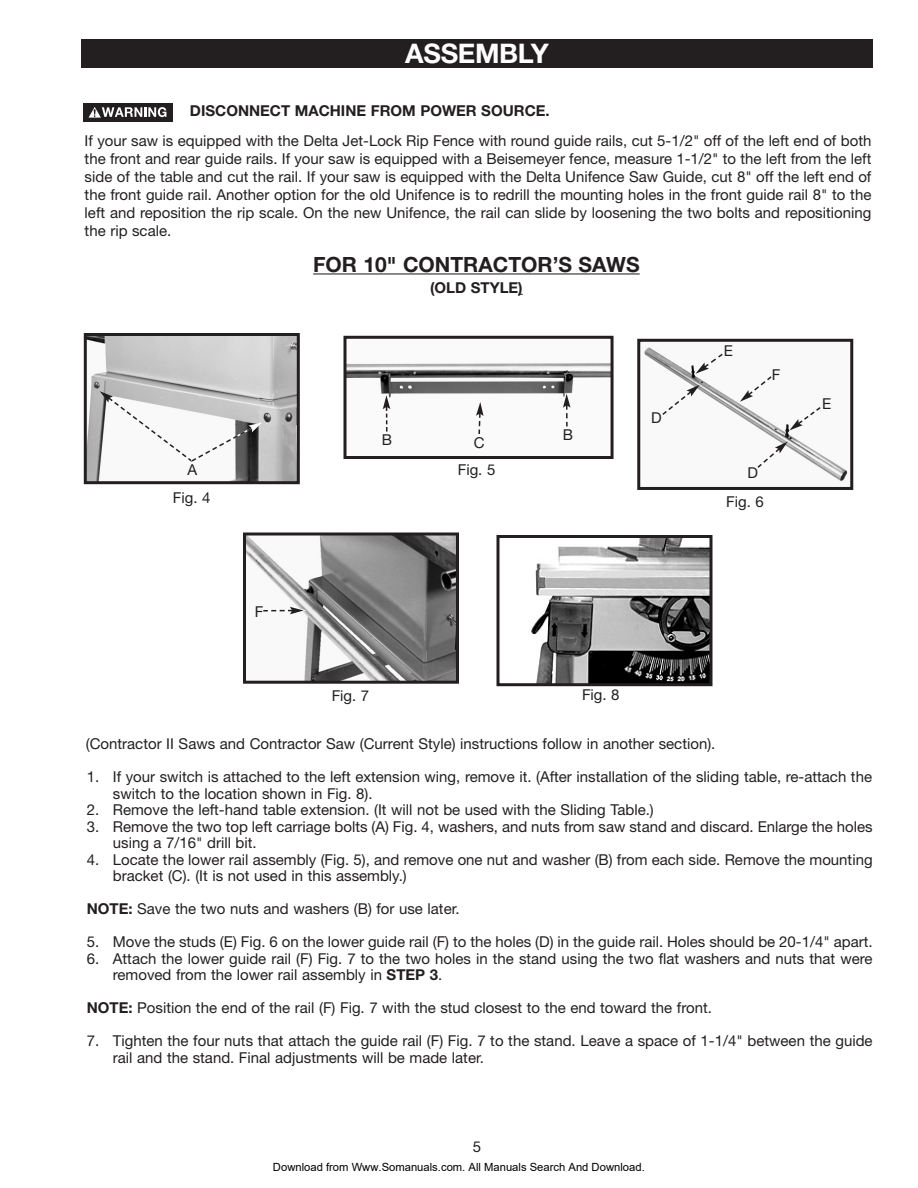
<style>
.page{position:relative;width:918px;height:1188px;background:#fff}
.page>*{position:absolute;margin:0;border:0;box-sizing:border-box;transform-origin:0 0}
.t1{font:700 27px "Helvetica Neue";letter-spacing:-.01em;color:#fff}
.t2{font:700 21px "Helvetica Neue";color:#231f20}
.t3{font:15px/18px "Helvetica Neue";color:#231f20}
.t4{font:700 15px "Helvetica Neue";color:#231f20}
.t5{font:11.25px "Arial";color:#000}
.s1{font-weight:700}
</style>
<div class="page">
<div style="left:81px;top:39px;width:792px;height:29px;background:#231f20"></div>
<div style="left:83px;top:103px;width:90px;height:18px;background:#231f20"></div>
<svg style="left:89px;top:107px;width:77px;height:11px"></svg>
<img style="left:88px;top:337px;width:208px;height:143px">
<div style="left:84px;top:333px;width:216px;height:151px;border:3px solid #231f20"></div>
<img style="left:348px;top:363px;width:262px;height:46px">
<div style="left:344px;top:336px;width:270px;height:123px;border:3px solid #231f20"></div>
<img style="left:644px;top:347px;width:204px;height:134px">
<div style="left:637px;top:339px;width:216px;height:151px;border:3px solid #231f20"></div>
<img style="left:247px;top:536px;width:208px;height:144px">
<div style="left:243px;top:532px;width:216px;height:152px;border:3px solid #231f20"></div>
<svg style="left:695px;top:352px;width:29px;height:22px"></svg>
<svg style="left:661px;top:385px;width:39px;height:31px"></svg>
<svg style="left:740px;top:375px;width:33px;height:27px"></svg>
<svg style="left:789px;top:406px;width:33px;height:24px"></svg>
<svg style="left:756px;top:441px;width:32px;height:28px"></svg>
<svg style="left:563px;top:394px;width:7px;height:33px"></svg>
<svg style="left:383px;top:395px;width:7px;height:37px"></svg>
<svg style="left:476px;top:402px;width:8px;height:32px"></svg>
<hr style="left:313px;top:273px;width:294px;height:1px;background:#231f20">
<hr style="left:606px;top:273px;width:34px;height:1px;background:#231f20">
<svg style="left:263px;top:607px;width:43px;height:7px"></svg>
<img style="left:531px;top:539px;width:177px;height:143px">
<div style="left:496px;top:535px;width:216px;height:151px;border:3px solid #231f20"></div>
<svg style="left:100px;top:391px;width:162px;height:72px"></svg>
<h1 class="t1" style="left:405px;top:43px;width:145px">ASSEMBLY</h1>
<p class="t4" style="left:190px;top:106px;width:361px">DISCONNECT MACHINE FROM POWER SOURCE.</p>
<p class="t3" style="left:85px;top:134px;width:788px;text-align:justify">If your saw is equipped with the Delta Jet-Lock Rip Fence with round guide rails, cut 5-1/2" off of the left end of both the front and rear guide rails. If your saw is equipped with a Beisemeyer fence, measure 1-1/2" to the left from the left side of the table and cut the rail. If your saw is equipped with the Delta Unifence Saw Guide, cut 8" off the left end of the front guide rail. Another option for the old Unifence is to redrill the mounting holes in the front guide rail 8" to the left and reposition the rip scale. On the new Unifence, the rail can slide by loosening the two bolts and repositioning the rip scale.</p>
<p class="t3" style="left:188px;top:462px;width:11px">A</p>
<p class="t3" style="left:173px;top:490px;width:39px">Fig. 4</p>
<p class="t3" style="left:255px;top:604px;width:10px">F</p>
<h2 class="t2" style="left:313px;top:257px;width:328px">FOR 10" CONTRACTOR’S SAWS</h2>
<p class="t4" style="left:430px;top:282px;width:94px">(OLD STYLE)</p>
<p class="t3" style="left:382px;top:432px;width:12px">B</p>
<p class="t3" style="left:563px;top:427px;width:12px">B</p>
<p class="t3" style="left:474px;top:435px;width:12px">C</p>
<p class="t3" style="left:458px;top:462px;width:39px">Fig. 5</p>
<p class="t3" style="left:651px;top:410px;width:12px">D</p>
<p class="t3" style="left:332px;top:688px;width:39px">Fig. 7</p>
<p class="t3" style="left:582px;top:688px;width:39px">Fig. 8</p>
<p class="t3" style="left:724px;top:343px;width:11px">E</p>
<p class="t3" style="left:772px;top:367px;width:10px">F</p>
<p class="t3" style="left:748px;top:465px;width:12px">D</p>
<p class="t3" style="left:726px;top:494px;width:39px">Fig. 6</p>
<p class="t3" style="left:822px;top:396px;width:11px">E</p>
<p class="t3" style="left:86px;top:736px;width:631px">(Contractor II Saws and Contractor Saw (Current Style) instructions follow in another section).</p>
<p class="t3" style="left:113px;top:770px;width:761px;line-height:16.5px;text-indent:-26px">1. If your switch is attached to the left extension wing, remove it. (After installation of the sliding table, re-attach the switch to the location shown in Fig. 8).</p>
<p class="t3" style="left:87px;top:802px;width:568px">2. Remove the left-hand table extension. (It will not be used with the Sliding Table.)</p>
<p class="t3" style="left:113px;top:819px;width:761px;line-height:16.5px;text-indent:-26px">3. Remove the two top left carriage bolts (A) Fig. 4, washers, and nuts from saw stand and discard. Enlarge the holes using a 7/16" drill bit.</p>
<p class="t3" style="left:113px;top:852px;width:761px;line-height:16.5px;text-indent:-26px">4. Locate the lower rail assembly (Fig. 5), and remove one nut and washer (B) from each side. Remove the mounting bracket (C). (It is not used in this assembly.)</p>
<p class="t3" style="left:87px;top:901px;width:374px"><span class="s1">NOTE:</span> Save the two nuts and washers (B) for use later.</p>
<p class="t3" style="left:87px;top:934px;width:787px">5. Move the studs (E) Fig. 6 on the lower guide rail (F) to the holes (D) in the guide rail. Holes should be 20-1/4" apart.</p>
<p class="t3" style="left:113px;top:951px;width:761px;line-height:16.5px;text-indent:-26px">6. Attach the lower guide rail (F) Fig. 7 to the two holes in the stand using the two flat washers and nuts that were removed from the lower rail assembly in <span class="s1">STEP 3</span>.</p>
<p class="t3" style="left:87px;top:1000px;width:627px"><span class="s1">NOTE:</span> Position the end of the rail (F) Fig. 7 with the stud closest to the end toward the front.</p>
<p class="t3" style="left:113px;top:1034px;width:761px;line-height:16.5px;text-indent:-26px">7. Tighten the four nuts that attach the guide rail (F) Fig. 7 to the stand. Leave a space of 1-1/4" between the guide rail and the stand. Final adjustments will be made later.</p>
<p class="t3" style="left:473px;top:1139px;width:10px">5</p>
<p class="t5" style="left:273px;top:1160px;width:373px">Download from Www.Somanuals.com. All Manuals Search And Download.</p>
</div>
